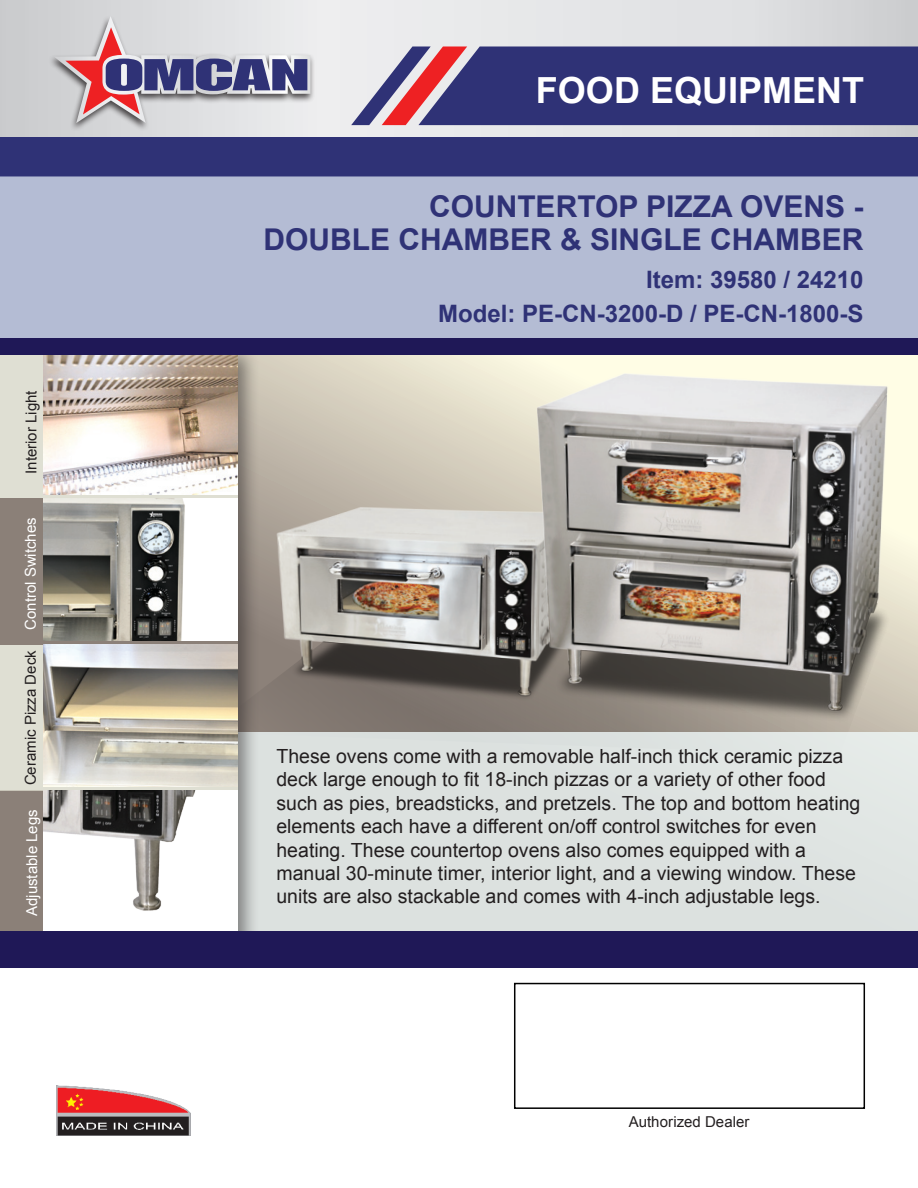
<style>
.page{position:relative;width:918px;height:1188px;background:#fff}
.page>*{position:absolute;margin:0;border:0;box-sizing:border-box;transform-origin:0 0}
.t1{font:700 36px "Arial";color:#fff}
.t2{font:700 30px "Arial";color:#2f3276}
.t3{font:700 24px "Arial";color:#2f3276}
.t4{font:19.5px/23.4px "Arial";color:#231f20}
.t5{font:15px "Arial";color:#231f20}
.t6{font:15px "Arial";color:#fff}
</style>
<div class="page">
<svg style="left:0;top:0;width:918px;height:137px;background:#dedfe1"></svg>
<div style="left:0;top:137px;width:918px;height:39px;background:#2f3276"></div>
<svg style="left:351px;top:46px;width:567px;height:79px;background:#4a447e"></svg>
<div style="left:48px;top:14px;width:268px;height:117px;background:#231f20;opacity:.8"></div>
<svg style="left:54px;top:16px;width:256px;height:107px;background:#b9aebc"></svg>
<svg style="left:260px;top:354px;width:658px;height:378px;background:#d8d2c1"></svg>
<svg style="left:260px;top:613px;width:262px;height:119px;background:#827871"></svg>
<div style="left:0;top:732px;width:918px;height:214px;background:#dce1df"></div>
<div style="left:0;top:342px;width:260px;height:629px;background:#231f20;opacity:.5"></div>
<div style="left:0;top:352px;width:238px;height:147px;background:#dfdfd3"></div>
<div style="left:0;top:791px;width:238px;height:146px;background:#8b8078"></div>
<div style="left:0;top:645px;width:238px;height:146px;background:#dfdfd3"></div>
<div style="left:0;top:499px;width:238px;height:146px;background:#8b8078"></div>
<img style="left:43px;top:354px;width:195px;height:141px">
<div style="left:0;top:176px;width:918px;height:162px;background:#b4bcd4"></div>
<div style="left:0;top:338px;width:918px;height:16px;background:#1f1857"></div>
<div style="left:514px;top:983px;width:351px;height:126px;border:2px solid #000"></div>
<img style="left:56px;top:1085px;width:134px;height:51px">
<img style="left:268px;top:500px;width:254px;height:218px">
<img style="left:522px;top:363px;width:375px;height:373px">
<img style="left:43px;top:645px;width:195px;height:142px">
<img style="left:43px;top:499px;width:195px;height:142px">
<img style="left:43px;top:791px;width:195px;height:140px">
<div style="left:0;top:931px;width:918px;height:36px;background:#1f1857"></div>
<p class="t5" style="left:21px;top:474px;width:85px;rotate:-90deg">Interior Light</p>
<p class="t6" style="left:21px;top:630px;width:114px;rotate:-90deg">Control Switches</p>
<p class="t5" style="left:21px;top:785px;width:137px;rotate:-90deg">Ceramic Pizza Deck</p>
<p class="t6" style="left:22px;top:916px;width:108px;rotate:-90deg">Adjustable Legs</p>
<p class="t1" style="left:536px;top:67px;width:330px">FOOD EQUIPMENT</p>
<p class="t2" style="left:429px;top:187px;width:436px">COUNTERTOP PIZZA OVENS -</p>
<p class="t2" style="left:264px;top:220px;width:601px">DOUBLE CHAMBER &amp; SINGLE CHAMBER</p>
<p class="t3" style="left:646px;top:263px;width:219px">Item: 39580 / 24210</p>
<p class="t3" style="left:438px;top:297px;width:427px">Model: PE-CN-3200-D / PE-CN-1800-S</p>
<p class="t4" style="left:276px;top:745px;width:585px">These ovens come with a removable half-inch thick ceramic pizza deck large enough to fit 18-inch pizzas or a variety of other food such as pies, breadsticks, and pretzels. The top and bottom heating elements each have a different on/off control switches for even</p>
<p class="t4" style="left:276px;top:838px;width:531px">heating. These countertop ovens also comes equipped with a</p>
<p class="t4" style="left:276px;top:862px;width:581px">manual 30-minute timer, interior light, and a viewing window. These units are also stackable and comes with 4-inch adjustable legs.</p>
<p class="t5" style="left:629px;top:1112px;width:122px">Authorized Dealer</p>
</div>
